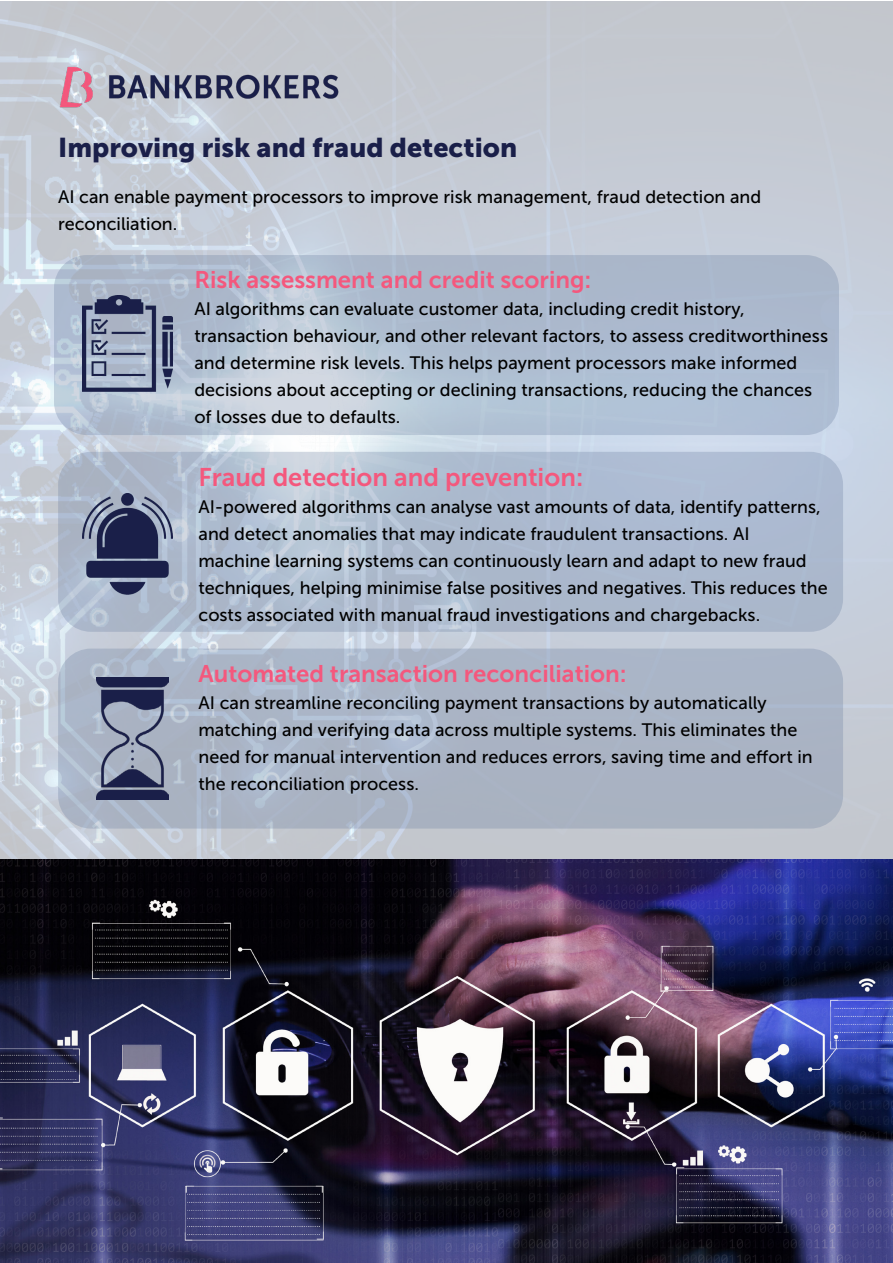
<style>
.page{position:relative;width:893px;height:1263px;background:#fff}
.page>*{position:absolute;margin:0;border:0;box-sizing:border-box;transform-origin:0 0}
.t1{font:27px "Museo Sans 900";color:#1a1f49}
.t2{font:25.5px "Museo Sans 700";color:#f4587d}
.t3{font:24px "Museo Sans 700";color:#f4587d}
.t4{font:18px/27px "Museo Sans 500";color:#000}
</style>
<div class="page">
<img style="left:0;top:2px;width:893px;height:858px">
<img style="left:30px;top:39px;width:338px;height:96px">
<svg style="left:54px;top:255px;width:785px;height:180px;background:#b2c0d2"></svg>
<svg style="left:58px;top:452px;width:785px;height:180px;background:#afbccf"></svg>
<svg style="left:58px;top:648px;width:785px;height:180px;background:#aab5c6"></svg>
<img style="left:82px;top:295px;width:90px;height:97px">
<img style="left:82px;top:494px;width:90px;height:100px">
<img style="left:97px;top:677px;width:71px;height:123px">
<img style="left:0;top:860px;width:893px;height:403px">
<h1 class="t1" style="left:58px;top:132px;width:461px">Improving risk and fraud detection</h1>
<p class="t4" style="left:58px;top:183px;width:705px">AI can enable payment processors to improve risk management, fraud detection and reconciliation.</p>
<h3 class="t3" style="left:194px;top:266px;width:399px">Risk assessment and credit scoring:</h3>
<p class="t4" style="left:194px;top:295px;width:635px">AI algorithms can evaluate customer data, including credit history, transaction behaviour, and other relevant factors, to assess creditworthiness and determine risk levels. This helps payment processors make informed decisions about accepting or declining transactions, reducing the chances of losses due to defaults.</p>
<h2 class="t2" style="left:198px;top:463px;width:386px">Fraud detection and prevention:</h2>
<p class="t4" style="left:198px;top:493px;width:631px">AI-powered algorithms can analyse vast amounts of data, identify patterns, and detect anomalies that may indicate fraudulent transactions. AI<br>machine learning systems can continuously learn and adapt to new fraud techniques, helping minimise false positives and negatives. This reduces the costs associated with manual fraud investigations and chargebacks.</p>
<h3 class="t3" style="left:198px;top:660px;width:430px">Automated transaction reconciliation:</h3>
<p class="t4" style="left:198px;top:689px;width:616px">AI can streamline reconciling payment transactions by automatically matching and verifying data across multiple systems. This eliminates the need for manual intervention and reduces errors, saving time and effort in the reconciliation process.</p>
</div>
